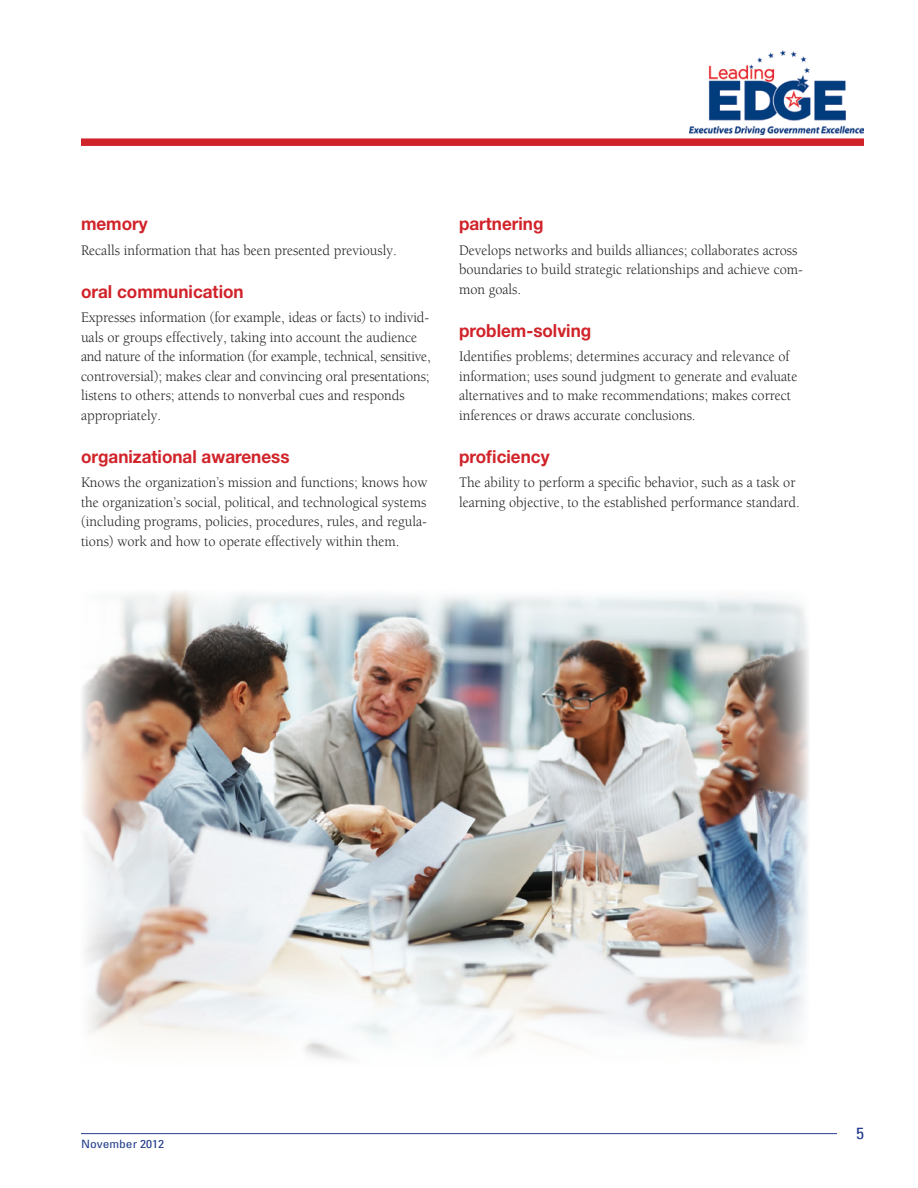
<style>
.page{position:relative;width:918px;height:1188px;background:#fff}
.page>*{position:absolute;margin:0;border:0;box-sizing:border-box;transform-origin:0 0}
.t1{font:700 18px "Helvetica Neue";color:#d1232a;scale:.95 1}
.t2{font:condensed 16.2px "Univers";color:#253f8e;scale:1.11 1}
.t3{font:15px/19.5px "Berkeley";color:#231f20;scale:.95 1}
.t4{font:condensed 11.55px "Univers";color:#253f8e;scale:1.18 1}
</style>
<div class="page">
<img style="left:689px;top:51px;width:175px;height:83px">
<hr style="left:81px;top:1133px;width:756px;height:1px;background:#253f8e">
<div style="left:81px;top:138px;width:783px;height:8px;background:#d1232a"></div>
<img style="left:82px;top:591px;width:727px;height:468px">
<h4 class="t1" style="left:81px;top:213px;width:72px">memory</h4>
<p class="t3" style="left:81px;top:241px;width:334px">Recalls information that has been presented previously.</p>
<h4 class="t1" style="left:81px;top:280px;width:173px">oral communication</h4>
<p class="t3" style="left:81px;top:308px;width:370px">Expresses information (for example, ideas or facts) to individ&shy;uals or groups effectively, taking into account the audience and nature of the information (for example, technical, sensitive, controversial); makes clear and convincing oral presentations; listens to others; attends to nonverbal cues and responds appropriately.</p>
<h4 class="t1" style="left:81px;top:445px;width:221px">organizational awareness</h4>
<p class="t3" style="left:81px;top:473px;width:366px;text-align:justify">Knows the organization’s mission and functions; knows how the organization’s social, political, and technological systems (including programs, policies, procedures, rules, and regula&shy;tions) work and how to operate effectively within them.</p>
<h4 class="t1" style="left:459px;top:213px;width:90px">partnering</h4>
<p class="t3" style="left:459px;top:241px;width:364px">Develops networks and builds alliances; collaborates across boundaries to build strategic relationships and achieve com&shy;mon goals.</p>
<h4 class="t1" style="left:459px;top:319px;width:141px">problem-solving</h4>
<p class="t3" style="left:459px;top:347px;width:358px">Identifies problems; determines accuracy and relevance of information; uses sound judgment to generate and evaluate alternatives and to make recommendations; makes correct inferences or draws accurate conclusions.</p>
<h4 class="t1" style="left:459px;top:445px;width:97px">proficiency</h4>
<p class="t3" style="left:459px;top:473px;width:360px">The ability to perform a specific behavior, such as a task or learning objective, to the established performance standard.</p>
<p class="t4" style="left:81px;top:1136px;width:72px">November 2012</p>
<p class="t2" style="left:856px;top:1123px;width:9px">5</p>
</div>
